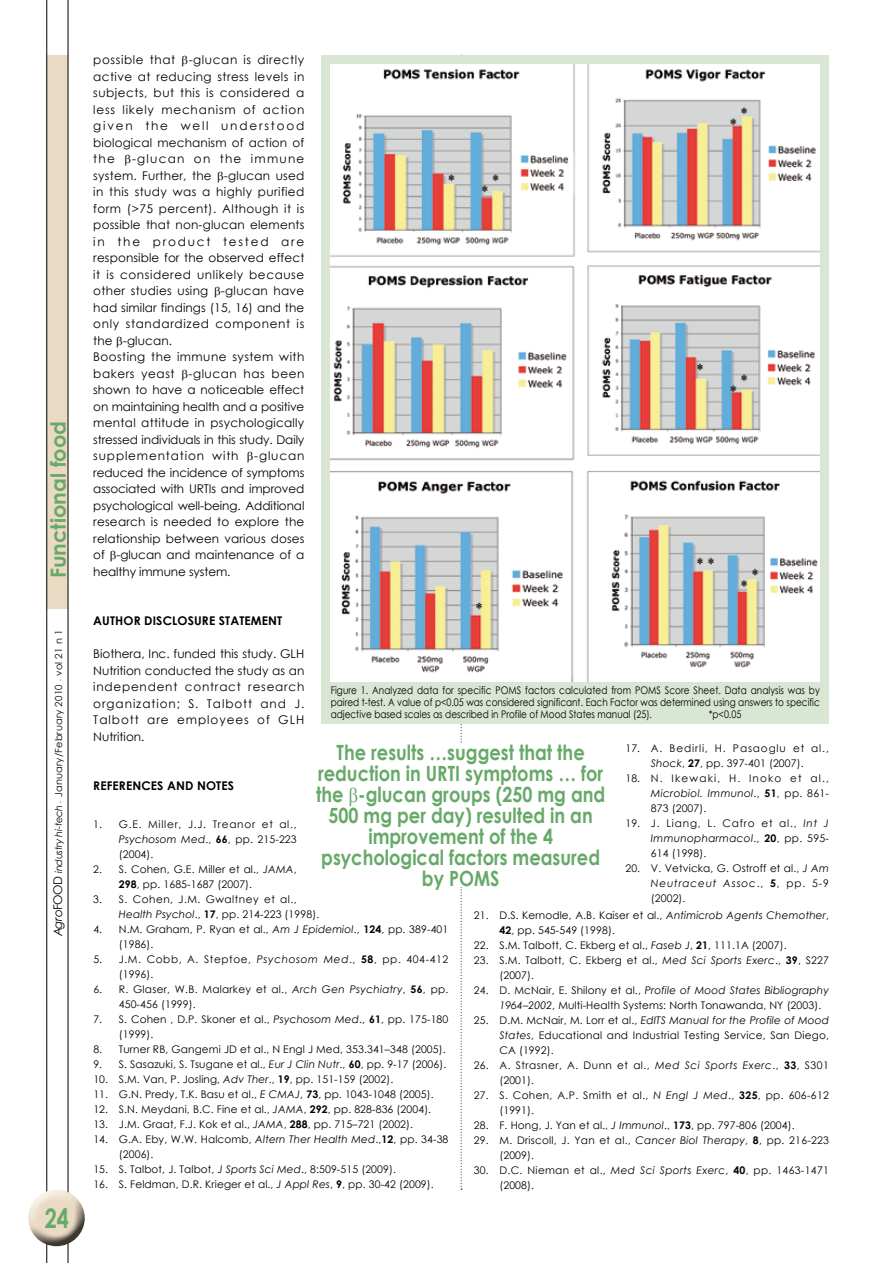
<style>
.page{position:relative;width:893px;height:1263px;background:#fff}
.page>*{position:absolute;margin:0;border:0;box-sizing:border-box;transform-origin:0 0}
.t1{font:700 27px "Century Gothic";color:#67a969;scale:.8 1}
.t2{font:700 21px/21px "Century Gothic";color:#67a969;text-align:center;scale:.85 1}
.t3{font:700 21px "Century Gothic";color:#67a969}
.t4{font:12px/16.5px "Century Gothic";letter-spacing:.025em;color:#000;text-align:justify}
.t5{font:12px/16.5px "Century Gothic";letter-spacing:.065em;color:#000}
.t6{font:700 12px "Century Gothic";letter-spacing:.01em;color:#000}
.t7{font:10.5px/15px "Century Gothic";letter-spacing:.01em;color:#000}
.t8{font:10.5px/12px "Century Gothic";letter-spacing:.01em;color:#000;text-align:justify;scale:.85 1}
.t9{font:10.5px/15px "Century Gothic";letter-spacing:.045em;color:#000}
.t10{font:10.5px/15px "Century Gothic";letter-spacing:.03em;color:#000}
.t11{font:10.5px/15px "Century Gothic";letter-spacing:.08em;color:#000;text-align:center}
.t12{font:10.5px/15px "Century Gothic";letter-spacing:.055em;color:#000}
.t13{font:9.75px "Century Gothic";letter-spacing:.025em;color:#000}
.s1{font-style:italic;font-size:12px}
.s2{font-size:12px}
.s3{font-style:italic}
.s4{font-size:6px}
.s5{font-weight:700}
</style>
<div class="page">
<div style="left:47px;top:55px;width:21px;height:554px;background:#eadac3"></div>
<hr style="left:47px;top:0;width:1px;height:1263px;background:#000">
<hr style="left:68px;top:0;width:1px;height:1263px;background:#000">
<div style="left:27px;top:1186px;width:60px;height:43px;background:#fff;opacity:.75"></div>
<div style="left:27px;top:1197px;width:60px;height:49px;background:#000;opacity:.75"></div>
<svg style="left:461px;top:724px;width:1px;height:465px"></svg>
<div style="left:314px;top:744px;width:294px;height:143px;background:#fff"></div>
<div style="left:321px;top:55px;width:508px;height:669px;background:#d8e6d3"></div>
<img style="left:330px;top:64px;width:489px;height:617px">
<h2 class="t3" style="left:42px;top:578px;width:159px;rotate:-90deg">Functional food</h2>
<p class="t13" style="left:52px;top:936px;width:308px;rotate:-90deg"><span class="s1">Agro</span><span class="s2">Food</span> <span class="s3">industry hi-tech</span> <span class="s4">-</span> January/February 2010 <span class="s4">-</span> vol 21 n 1</p>
<h1 class="t1" style="left:45px;top:1198px;width:32px">24</h1>
<p class="t4" style="left:93px;top:52px;width:213px">possible that -glucan is directly active at reducing stress levels in subjects, but this is considered a less likely mechanism of action given the well understood biological mechanism of action of the</p>
<p class="t4" style="left:93px;top:151px;width:213px;text-align:left;text-indent:39px">-glucan on the immune system. Further, the -glucan used in this study was a highly purified form (&gt;75 percent). Although it is possible that non-glucan elements in the product tested are responsible for the observed effect it is considered unlikely because other studies using -glucan have had similar findings (15, 16) and the only standardized component is the -glucan.<br>Boosting the immune system with bakers yeast -glucan has been shown to have a noticeable effect on maintaining health and a positive mental attitude in psychologically stressed individuals in this study. Daily supplementation with</p>
<p class="t4" style="left:93px;top:448px;width:213px;text-indent:161px">-glucan reduced the incidence of symptoms associated with URTIs and improved psychological well-being. Additional research is needed to explore the relationship between various doses of -glucan and maintenance of a healthy immune system.</p>
<p class="t6" style="left:93px;top:612px;width:190px">Author disclosure statement</p>
<p class="t5" style="left:93px;top:646px;width:213px">Biothera, Inc. funded this study. glh<br>Nutrition conducted the study as an independent contract research organization; S. Talbott and J.<br>Talbott are employees of glh<br>Nutrition.</p>
<p class="t8" style="left:331px;top:684px;width:577px">Figure 1. Analyzed data for specific POMS factors calculated from POMS Score Sheet. Data analysis was by paired t-test. A value of p&lt;0.05 was considered significant. Each Factor was determined using answers to specific adjective based scales as described in Profile of Mood States manual (25).</p>
<p class="t8" style="left:709px;top:708px;width:40px">*p&lt;0.05</p>
<p class="t11" style="left:625px;top:740px;width:205px">17. A. Bedirli, H. Pasaoglu et al.,<br><span class="s3">Shock</span>, <span class="s5">27</span>, pp. 397-401 (2007).</p>
<p class="t7" style="left:651px;top:770px;width:180px;text-align:justify;text-indent:-26px">18. N. Ikewaki, H. Inoko et al., <span class="s3">Microbiol. Immunol</span>., <span class="s5">51</span>, pp. 861- 873 (2007).</p>
<p class="t7" style="left:651px;top:815px;width:180px;text-align:justify;text-indent:-26px">19. J. Liang, L. Cafro et al., <span class="s3">Int J Immunopharmacol</span>., <span class="s5">20</span>, pp. 595- 614 (1998).</p>
<p class="t7" style="left:651px;top:860px;width:180px;text-align:justify;text-indent:-26px">20. V. Vetvicka, G. Ostroff et al., <span class="s3">J Am Neutraceut Assoc</span>., <span class="s5">5</span>, pp. 5-9 (2002).</p>
<h2 class="t2" style="left:316px;top:740px;width:342px">The results …suggest that the reduction in URTI symptoms … for the -glucan groups (250 mg and<br>500 mg per day) resulted in an improvement of the 4 psychological factors measured by POMS</h2>
<p class="t6" style="left:93px;top:777px;width:142px">References and notes</p>
<p class="t7" style="left:119px;top:816px;width:179px;text-align:justify;text-indent:-26px">1. G.E. Miller, J.J. Treanor et al., <span class="s3">Psychosom Med</span>., <span class="s5">66</span>, pp. 215-223 (2004).</p>
<p class="t7" style="left:93px;top:861px;width:179px">2. S. Cohen, G.E. Miller et al., <span class="s3">jama</span></p>
<p class="t7" style="left:294px;top:861px;width:4px">,</p>
<p class="t7" style="left:119px;top:876px;width:135px"><span class="s5">298</span>, pp. 1685-1687 (2007).</p>
<p class="t9" style="left:119px;top:891px;width:202px;text-indent:-26px">3. S. Cohen, J.M. Gwaltney et al.,<br><span class="s3">Health Psychol</span>., <span class="s5">17</span>, pp. 214-223 (1998).</p>
<p class="t7" style="left:119px;top:921px;width:331px;text-indent:-26px">4. N.M. Graham, P. Ryan et al., <span class="s3">Am J Epidemiol</span>., <span class="s5">124</span>, pp. 389-401 (1986).</p>
<p class="t12" style="left:119px;top:951px;width:331px;text-indent:-26px">5. J.M. Cobb, A. Steptoe, <span class="s3">Psychosom Med</span>., <span class="s5">58</span>, pp. 404-412 (1996).</p>
<p class="t7" style="left:119px;top:981px;width:331px;text-indent:-26px">6. R. Glaser, W.B. Malarkey et al., <span class="s3">Arch Gen Psychiatry</span>, <span class="s5">56</span>, pp.<br>450-456 (1999).</p>
<p class="t7" style="left:119px;top:1011px;width:331px;text-indent:-26px">7. S. Cohen , D.P. Skoner et al., <span class="s3">Psychosom Med</span>., <span class="s5">61</span>, pp. 175-180 (1999).</p>
<p class="t7" style="left:93px;top:1041px;width:354px">8. Turner RB, Gangemi JD et al., N Engl J Med, 353.341–348 (2005).</p>
<p class="t7" style="left:93px;top:1056px;width:355px">9. S. Sasazuki, S. Tsugane et al., <span class="s3">Eur J Clin Nutr</span>., <span class="s5">60</span>, pp. 9-17 (2006).</p>
<p class="t7" style="left:93px;top:1071px;width:301px">10. S.M. Van, P. Josling, <span class="s3">Adv Ther</span>., <span class="s5">19</span>, pp. 151-159 (2002).</p>
<p class="t7" style="left:93px;top:1086px;width:185px">11. G.N. Predy, T.K. Basu et al., <span class="s3">e cmaj</span></p>
<p class="t7" style="left:300px;top:1086px;width:135px">, <span class="s5">73</span>, pp. 1043-1048 (2005).</p>
<p class="t7" style="left:93px;top:1101px;width:189px">12. S.N. Meydani, B.C. Fine et al., <span class="s3">jama</span></p>
<p class="t7" style="left:304px;top:1101px;width:129px">, <span class="s5">292</span>, pp. 828-836 (2004).</p>
<p class="t7" style="left:93px;top:1116px;width:169px">13. J.M. Graat, F.J. Kok et al., <span class="s3">jama</span></p>
<p class="t7" style="left:284px;top:1116px;width:131px">, <span class="s5">288</span>, pp. 715–721 (2002).</p>
<p class="t7" style="left:119px;top:1131px;width:331px;text-indent:-26px">14. G.A. Eby, W.W. Halcomb, <span class="s3">Altern Ther Health Med</span>.,<span class="s5">12</span>, pp. 34-38 (2006).</p>
<p class="t7" style="left:93px;top:1161px;width:304px">15. S. Talbot, J. Talbot, <span class="s3">J Sports Sci Med</span>., 8:509-515 (2009).</p>
<p class="t7" style="left:93px;top:1176px;width:342px">16. S. Feldman, D.R. Krieger et al., <span class="s3">J Appl Res</span>, <span class="s5">9</span>, pp. 30-42 (2009).</p>
<p class="t7" style="left:499px;top:907px;width:331px;text-indent:-26px">21. D .S. Kernodle, A.B. Kaiser et al., <span class="s3">Antimicrob Agents Chemother</span>,<br><span class="s5">42</span>, pp. 545-549 (1998).</p>
<p class="t7" style="left:474px;top:937px;width:314px">22. S.M. Talbott, C. Ekberg et al., <span class="s3">Faseb J</span>, <span class="s5">21</span>, 111.1A (2007).</p>
<p class="t7" style="left:499px;top:952px;width:331px;text-indent:-26px">23. S.M. Talbott, C. Ekberg et al., <span class="s3">Med Sci Sports Exerc</span>., <span class="s5">39</span>, S227 (2007).</p>
<p class="t7" style="left:499px;top:982px;width:331px;text-indent:-26px">24. D . McNair, E. Shilony et al., <span class="s3">Profile of Mood States Bibliography<br>1964–2002</span>, Multi-Health Systems: North Tonawanda, NY (2003).</p>
<p class="t7" style="left:499px;top:1012px;width:331px;text-align:justify;text-indent:-26px">25. D .M. McNair, M. Lorr et al., <span class="s3">EdITS Manual for the Profile of Mood States</span>, Educational and Industrial Testing Service, San Diego, CA (1992).</p>
<p class="t9" style="left:499px;top:1057px;width:331px;text-indent:-26px">26. A. Strasner, A. Dunn et al., <span class="s3">Med Sci Sports Exerc</span>., <span class="s5">33</span>, S301 (2001).</p>
<p class="t10" style="left:499px;top:1087px;width:331px;text-indent:-26px">27. S. Cohen, A.P. Smith et al., <span class="s3">N Engl J Med</span>., <span class="s5">325</span>, pp. 606-612 (1991).</p>
<p class="t7" style="left:474px;top:1117px;width:322px">28. F. Hong, J. Yan et al., <span class="s3">J Immunol</span>., <span class="s5">173</span>, pp. 797-806 (2004).</p>
<p class="t7" style="left:499px;top:1132px;width:331px;text-indent:-26px">29. M. Driscoll, J. Yan et al., <span class="s3">Cancer Biol Therapy</span>, <span class="s5">8</span>, pp. 216-223 (2009).</p>
<p class="t10" style="left:499px;top:1162px;width:331px;text-indent:-26px">30. D .C. Nieman et al., <span class="s3">Med Sci Sports Exerc</span>, <span class="s5">40</span>, pp. 1463-1471 (2008).</p>
</div>
